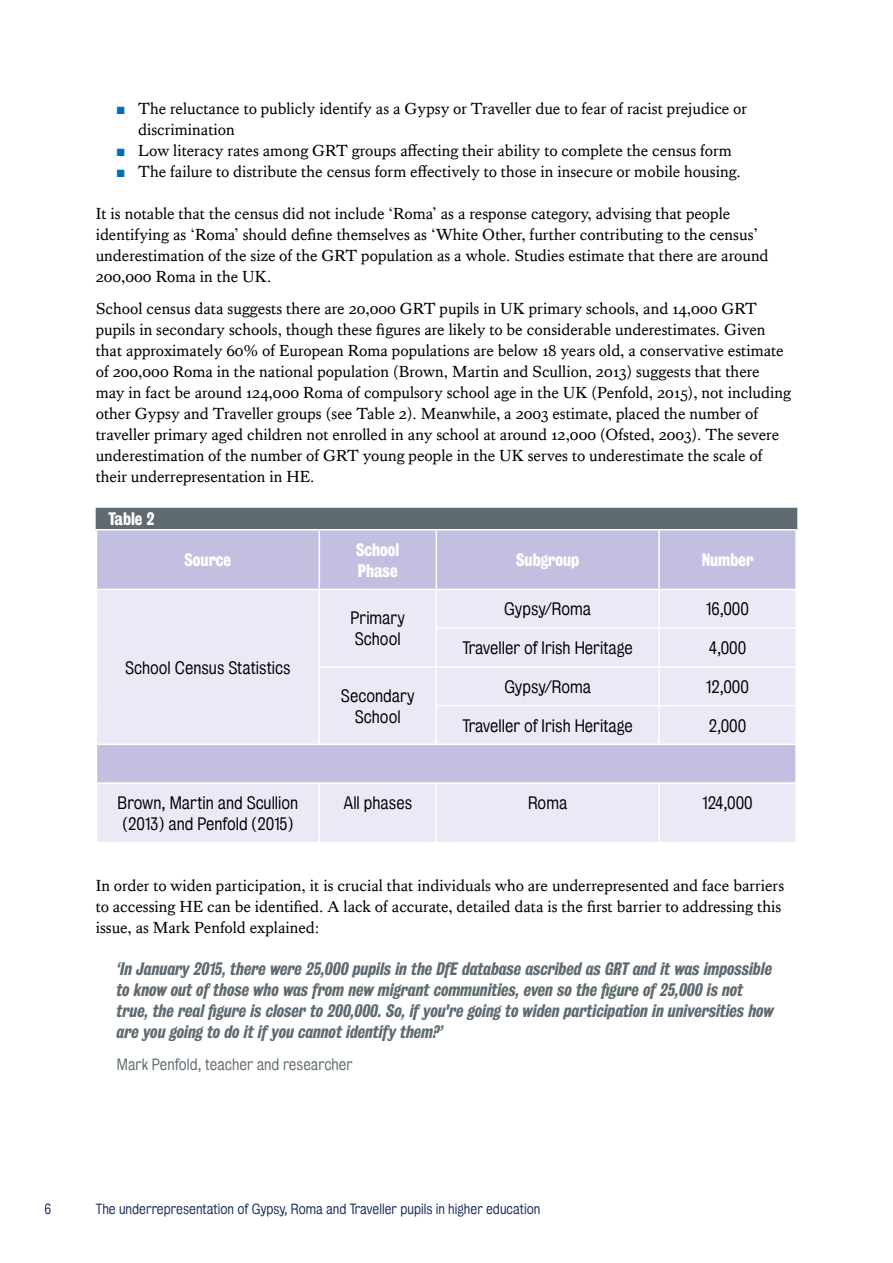
<style>
.page{position:relative;width:893px;height:1263px;background:#fff}
.page>*{position:absolute;margin:0;border:0;box-sizing:border-box;transform-origin:0 0}
.t1{font:16.5px/21px "Kings Caslon Text";color:#000}
.t2{font:italic 16.5px/21px "Kings Bureau Grot Three Seven";color:#5f6b70}
.t3{font:16.5px/21px "Kings Bureau Grot Five One";color:#000}
.t4{font:16.5px/21px "Kings Bureau Grot Three Seven";color:#fff}
.t5{font:15px "Kings Bureau Grot Five One";color:#5f6b70}
.t6{font:13.5px "Kings Bureau Grot Five One";color:#172d5b}
.s1{color:#0071b9}
</style>
<div class="page">
<div style="left:96px;top:508px;width:701px;height:22px;background:#5f6b70"></div>
<div style="left:97px;top:530px;width:698px;height:59px;background:#c3bfe1"></div>
<svg style="left:97px;top:590px;width:698px;height:252px;background:#e5e2f2"></svg>
<hr style="left:96px;top:529px;width:223px;height:1px;background:#fff">
<hr style="left:319px;top:529px;width:117px;height:1px;background:#fff">
<hr style="left:319px;top:530px;width:1px;height:59px;background:#fff">
<hr style="left:436px;top:529px;width:223px;height:1px;background:#fff">
<hr style="left:436px;top:530px;width:1px;height:59px;background:#fff">
<hr style="left:659px;top:529px;width:138px;height:1px;background:#fff">
<hr style="left:658px;top:530px;width:2px;height:59px;background:#fff">
<hr style="left:319px;top:590px;width:1px;height:38px;background:#fff">
<hr style="left:319px;top:628px;width:1px;height:38px;background:#fff">
<hr style="left:436px;top:590px;width:1px;height:37px;background:#fff">
<hr style="left:658px;top:590px;width:2px;height:37px;background:#fff">
<hr style="left:436px;top:627px;width:223px;height:2px;background:#fff">
<hr style="left:436px;top:629px;width:1px;height:37px;background:#fff">
<hr style="left:659px;top:627px;width:138px;height:2px;background:#fff">
<hr style="left:658px;top:629px;width:2px;height:37px;background:#fff">
<hr style="left:319px;top:666px;width:117px;height:2px;background:#fff">
<hr style="left:319px;top:668px;width:1px;height:38px;background:#fff">
<hr style="left:319px;top:706px;width:1px;height:38px;background:#fff">
<hr style="left:436px;top:666px;width:223px;height:2px;background:#fff">
<hr style="left:436px;top:668px;width:1px;height:37px;background:#fff">
<hr style="left:659px;top:666px;width:138px;height:2px;background:#fff">
<hr style="left:658px;top:668px;width:2px;height:37px;background:#fff">
<hr style="left:436px;top:705px;width:223px;height:1px;background:#fff">
<hr style="left:436px;top:706px;width:1px;height:38px;background:#fff">
<hr style="left:659px;top:705px;width:138px;height:1px;background:#fff">
<hr style="left:658px;top:706px;width:2px;height:38px;background:#fff">
<hr style="left:96px;top:744px;width:223px;height:1px;background:#fff">
<hr style="left:319px;top:744px;width:117px;height:1px;background:#fff">
<hr style="left:436px;top:744px;width:223px;height:1px;background:#fff">
<hr style="left:659px;top:744px;width:138px;height:1px;background:#fff">
<hr style="left:96px;top:782px;width:223px;height:2px;background:#fff">
<hr style="left:319px;top:782px;width:117px;height:2px;background:#fff">
<hr style="left:319px;top:784px;width:1px;height:58px;background:#fff">
<hr style="left:436px;top:782px;width:223px;height:2px;background:#fff">
<hr style="left:436px;top:784px;width:1px;height:58px;background:#fff">
<hr style="left:659px;top:782px;width:138px;height:2px;background:#fff">
<hr style="left:658px;top:784px;width:2px;height:58px;background:#fff">
<p class="t1" style="left:138px;top:98px;width:610px;text-indent:-21px"><span class="s1">■</span> The reluctance to publicly identify as a Gypsy or Traveller due to fear of racist prejudice or discrimination</p>
<p class="t1" style="left:117px;top:140px;width:616px"><span class="s1">■</span> Low literacy rates among GRT groups affecting their ability to complete the census form</p>
<p class="t1" style="left:117px;top:161px;width:625px"><span class="s1">■</span> The failure to distribute the census form effectively to those in insecure or mobile housing.</p>
<p class="t1" style="left:96px;top:203px;width:674px">It is notable that the census did not include ‘Roma’ as a response category, advising that people identifying as ‘Roma’ should define themselves as ‘White Other, further contributing to the census’ underestimation of the size of the GRT population as a whole. Studies estimate that there are around 200,000 Roma in the UK.</p>
<p class="t1" style="left:96px;top:298px;width:697px">School census data suggests there are 20,000 GRT pupils in UK primary schools, and 14,000 GRT pupils in secondary schools, though these figures are likely to be considerable underestimates. Given that approximately 60% of European Roma populations are below 18 years old, a conservative estimate of 200,000 Roma in the national population (Brown, Martin and Scullion, 2013) suggests that there may in fact be around 124,000 Roma of compulsory school age in the UK (Penfold, 2015), not including other Gypsy and Traveller groups (see Table 2). Meanwhile, a 2003 estimate, placed the number of traveller primary aged children not enrolled in any school at around 12,000 (Ofsted, 2003). The severe underestimation of the number of GRT young people in the UK serves to underestimate the scale of their underrepresentation in HE.</p>
<p class="t4" style="left:108px;top:508px;width:48px">Table 2</p>
<p class="t4" style="left:185px;top:549px;width:48px">Source</p>
<p class="t4" style="left:356px;top:539px;width:45px">School<br>Phase</p>
<p class="t4" style="left:516px;top:549px;width:64px">Subgroup</p>
<p class="t4" style="left:702px;top:549px;width:53px">Number</p>
<p class="t3" style="left:351px;top:608px;width:56px">Primary<br>School</p>
<p class="t3" style="left:504px;top:599px;width:88px">Gypsy/Roma</p>
<p class="t3" style="left:706px;top:599px;width:44px">16,000</p>
<p class="t3" style="left:462px;top:638px;width:172px">Traveller of Irish Heritage</p>
<p class="t3" style="left:709px;top:638px;width:39px">4,000</p>
<p class="t3" style="left:125px;top:657px;width:167px">School Census Statistics</p>
<p class="t3" style="left:341px;top:685px;width:75px;text-align:center">Secondary<br>School</p>
<p class="t3" style="left:504px;top:676px;width:88px">Gypsy/Roma</p>
<p class="t3" style="left:706px;top:676px;width:44px">12,000</p>
<p class="t3" style="left:462px;top:715px;width:172px">Traveller of Irish Heritage</p>
<p class="t3" style="left:709px;top:715px;width:39px">2,000</p>
<p class="t3" style="left:118px;top:792px;width:182px">Brown, Martin and Scullion (2013) and Penfold (2015)</p>
<p class="t3" style="left:343px;top:792px;width:70px">All phases</p>
<p class="t3" style="left:528px;top:792px;width:41px">Roma</p>
<p class="t3" style="left:702px;top:792px;width:52px">124,000</p>
<p class="t1" style="left:96px;top:875px;width:690px">In order to widen participation, it is crucial that individuals who are underrepresented and face barriers to accessing HE can be identified. A lack of accurate, detailed data is the first barrier to addressing this issue, as Mark Penfold explained:</p>
<p class="t2" style="left:117px;top:959px;width:659px">‘In January 2015, there were 25,000 pupils in the DfE database ascribed as GRT and it was impossible to know out of those who was from new migrant communities, even so the figure of 25,000 is not true, the real figure is closer to 200,000. So, if you're going to widen participation in universities how are you going to do it if you cannot identify them?’</p>
<p class="t5" style="left:117px;top:1056px;width:237px">Mark Penfold, teacher and researcher</p>
<p class="t6" style="left:44px;top:1201px;width:8px">6</p>
<p class="t6" style="left:96px;top:1201px;width:446px">The underrepresentation of Gypsy, Roma and Traveller pupils in higher education</p>
</div>
